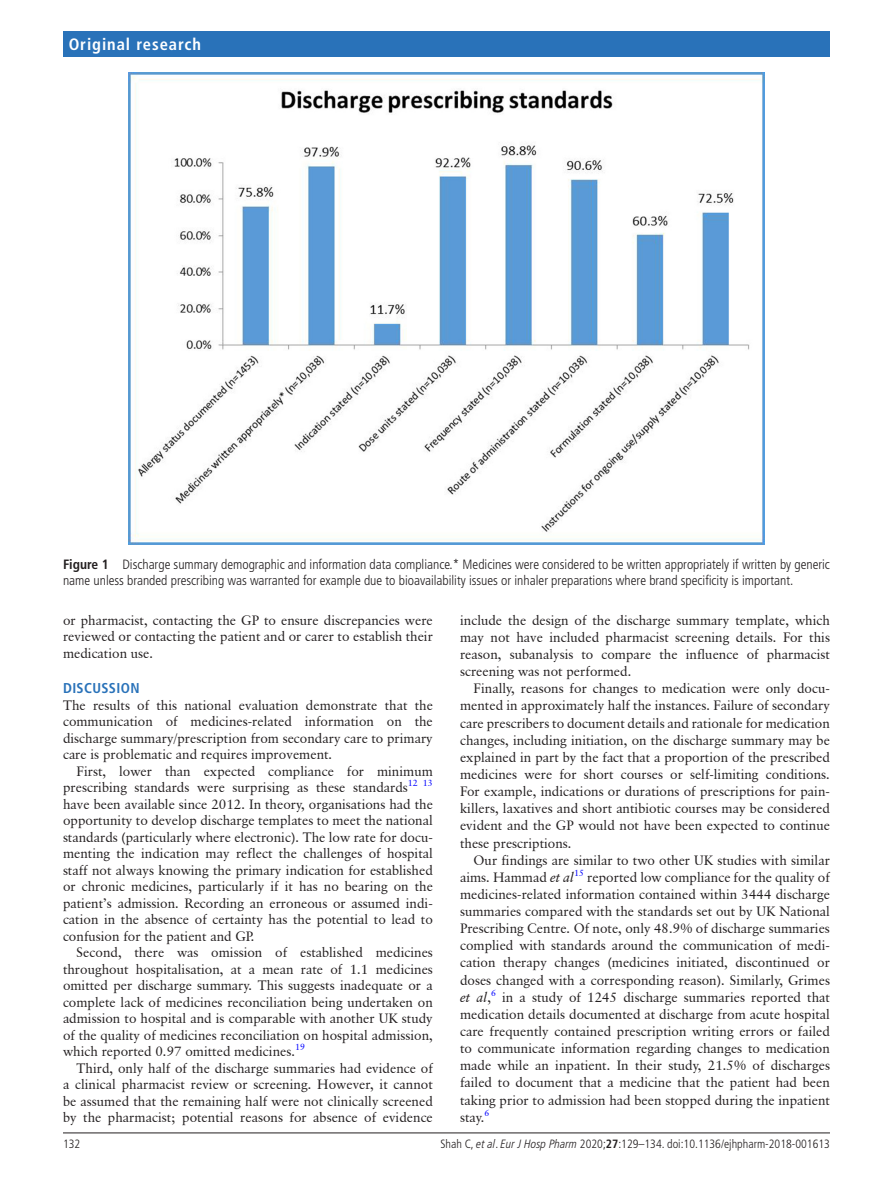
<style>
.page{position:relative;width:893px;height:1191px;background:#fff}
.page>*{position:absolute;margin:0;border:0;box-sizing:border-box;transform-origin:0 0}
.t1{font:700 condensed 16.5px "Frutiger LT Pro";letter-spacing:.055em;color:#fff}
.t2{font:700 condensed 14.25px "Frutiger LT Pro";letter-spacing:.025em;color:#2972b9}
.t3{font:13.5px/17.1px "Classical Garamond BT";color:#231f20;text-align:justify}
.t4{font:300 condensed 13.5px/16.5px "Frutiger LT Pro";color:#231f20}
.t5{font:300 condensed 12px "Frutiger LT Pro";color:#231f20}
.t6{font:9px "Classical Garamond BT";color:#00f}
.s1{font-weight:700}
.s2{font-style:italic}
</style>
<div class="page">
<hr style="left:63px;top:1132px;width:767px;height:1px;background:#231f20">
<div style="left:63px;top:31px;width:767px;height:25px;background:#2972b9"></div>
<img style="left:129px;top:72px;width:635px;height:473px">
<p class="t1" style="left:69px;top:34px;width:134px">Original research</p>
<p class="t4" style="left:63px;top:556px;width:768px"><span class="s1">Figure 1</span> Discharge summary demographic and information data compliance.* Medicines were considered to be written appropriately if written by generic name unless branded prescribing was warranted for example due to bioavailability issues or inhaler preparations where brand specificity is important.</p>
<p class="t3" style="left:63px;top:611px;width:371px;line-height:16.5px">or pharmacist, contacting the GP to ensure discrepancies were reviewed or contacting the patient and or carer to establish their medication use.</p>
<p class="t2" style="left:63px;top:679px;width:78px">Discussion</p>
<p class="t3" style="left:63px;top:696px;width:371px;line-height:16.5px">The results of this national evaluation demonstrate that the communication of medicines-related information on the discharge summary/prescription from secondary care to primary care is problematic and requires improvement.</p>
<p class="t3" style="left:63px;top:762px;width:371px;line-height:16.5px;text-indent:14px">First, lower than expected compliance for minimum prescribing standards were surprising as these standards<sup>12</sup> <sup>13 </sup>have been available since 2012. In theory, organisations had the opportunity to develop discharge templates to meet the national standards (particularly where electronic). The low rate for docu&shy;menting the indication may reflect the challenges of hospital staff not always knowing the primary indication for established or chronic medicines, particularly if it has no bearing on the patient’s admission. Recording an erroneous or assumed indi&shy;cation in the absence of certainty has the potential to lead to confusion for the patient and GP.</p>
<p class="t3" style="left:63px;top:944px;width:371px;line-height:16.5px;text-indent:14px">Second, there was omission of established medicines throughout hospitalisation, at a mean rate of 1.1 medicines omitted per discharge summary. This suggests inadequate or a complete lack of medicines reconciliation being undertaken on admission to hospital and is comparable with another UK study of the quality of medicines reconciliation on hospital admission, which reported 0.97 omitted medicines.<sup>19</sup></p>
<p class="t3" style="left:63px;top:1059px;width:371px;line-height:16.5px;text-indent:14px">Third, only half of the discharge summaries had evidence of a clinical pharmacist review or screening. However, it cannot be assumed that the remaining half were not clinically screened by the pharmacist; potential reasons for absence of evidence</p>
<p class="t3" style="left:460px;top:611px;width:371px">include the design of the discharge summary template, which may not have included pharmacist screening details. For this reason, subanalysis to compare the influence of pharmacist screening was not performed.</p>
<p class="t3" style="left:460px;top:680px;width:371px;text-indent:14px">Finally, reasons for changes to medication were only docu&shy;mented in approximately half the instances. Failure of secondary care prescribers to document details and rationale for medication changes, including initiation, on the discharge summary may be explained in part by the fact that a proportion of the prescribed medicines were for short courses or self-limiting conditions.<br>For example, indications or durations of prescriptions for pain&shy;killers, laxatives and short antibiotic courses may be considered evident and the GP would not have been expected to continue these prescriptions.</p>
<p class="t3" style="left:460px;top:851px;width:371px;text-indent:14px">Our findings are similar to two other UK studies with similar aims. Hammad <span class="s2">et al</span></p>
<p class="t6" style="left:574px;top:867px;width:11px">15</p>
<p class="t3" style="left:460px;top:868px;width:371px;text-indent:127px">reported low compliance for the quality of medicines-related information contained within 3444 discharge summaries compared with the standards set out by UK National Prescribing Centre. Of note, only 48.9% of discharge summaries complied with standards around the communication of medi&shy;cation therapy changes (medicines initiated, discontinued or doses changed with a corresponding reason). Similarly, Grimes <span class="s2">et al</span>,<sup>6</sup> in a study of 1245 discharge summaries reported that medication details documented at discharge from acute hospital care frequently contained prescription writing errors or failed to communicate information regarding changes to medication made while an inpatient. In their study, 21.5% of discharges failed to document that a medicine that the patient had been taking prior to admission had been stopped during the inpatient stay.</p>
<p class="t6" style="left:485px;top:1107px;width:6px">6</p>
<p class="t5" style="left:63px;top:1136px;width:19px">132</p>
<p class="t5" style="left:440px;top:1136px;width:391px">Shah C, <span class="s2">et al</span>. <span class="s2">Eur J Hosp Pharm</span> 2020;<span class="s1">27</span>:129–134. doi:10.1136/ejhpharm-2018-001613</p>
</div>
